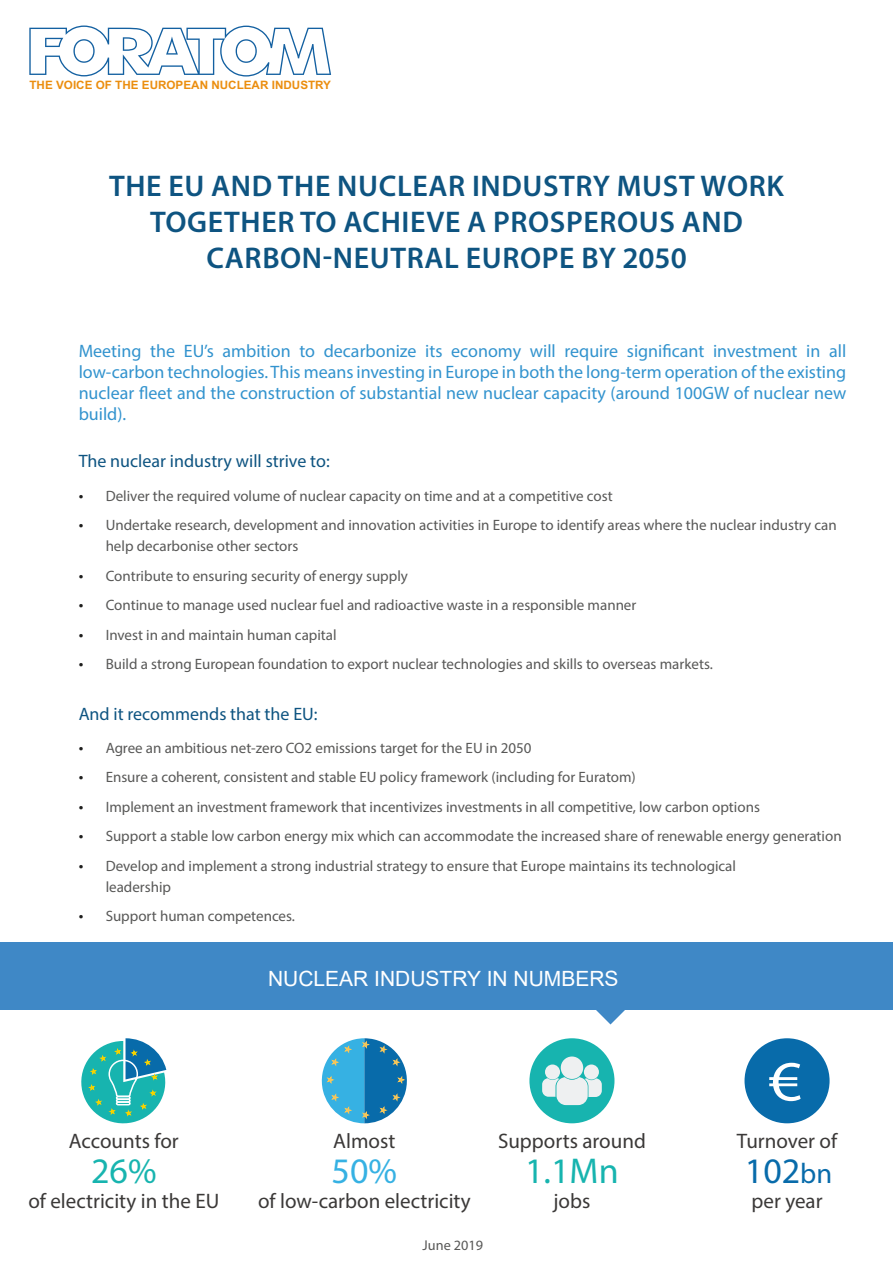
<style>
.page{position:relative;width:893px;height:1263px;background:#fff}
.page>*{position:absolute;margin:0;border:0;box-sizing:border-box;transform-origin:0 0}
.t1{font:57.15px "Myriad Pro";color:#fff;scale:1.13 1}
.t2{font:36px "Myriad Pro";color:#17b4af}
.t3{font:36px "Myriad Pro";color:#086baa}
.t4{font:36px "Myriad Pro";color:#36b1e3}
.t5{font:600 30px/36px "Myriad Pro";letter-spacing:.02em;color:#0e5481;text-align:center}
.t6{font:21px "Myriad Pro";color:#3b3938}
.t7{font:21px "Arial";color:#fff}
.t8{font:18px/21px "Myriad Pro";color:#3293ce;text-align:justify}
.t9{font:18px "Myriad Pro";color:#0e5481}
.t10{font:15px/21px "Myriad Pro";color:#585857}
.t11{font:14.25px "Myriad Pro";color:#585857}
.t12{font:700 11.55px "Arial";color:#eb8e0f}
.s1{font-size:16.5px;color:#1d1d1c}
.s2{font-size:28.5px}
</style>
<div class="page">
<svg style="left:29px;top:26px;width:302px;height:51px"></svg>
<div style="left:0;top:942px;width:893px;height:67px;background:#3f88c6"></div>
<svg style="left:580px;top:1009px;width:61px;height:15px"></svg>
<div style="left:744px;top:1038px;width:86px;height:85px;background:#086baa;border-radius:50%"></div>
<svg style="left:81px;top:1038px;width:86px;height:86px"></svg>
<div style="left:529px;top:1038px;width:85px;height:85px;background:#17b4af;border-radius:50%"></div>
<div style="left:584px;top:1064px;width:15px;height:15px;background:#eef0f1;border-radius:50%"></div>
<div style="left:545px;top:1064px;width:15px;height:15px;background:#eef0f1;border-radius:50%"></div>
<svg style="left:542px;top:1077px;width:60px;height:28px"></svg>
<div style="left:561px;top:1056px;width:22px;height:23px;background:#eef0f1;border-radius:50%"></div>
<svg style="left:321px;top:1038px;width:86px;height:85px"></svg>
<p class="t12" style="left:30px;top:77px;width:303px">THE VOICE OF THE EUROPEAN NUCLEAR INDUSTRY</p>
<h3 class="t5" style="left:109px;top:167px;width:676px">THE EU AND THE NUCLEAR INDUSTRY MUST WORK<br>TOGETHER TO ACHIEVE A PROSPEROUS AND<br>CARBON-NEUTRAL EUROPE BY 2050</h3>
<p class="t8" style="left:79px;top:340px;width:769px">Meeting the EU’s ambition to decarbonize its economy will require significant investment in all low-carbon technologies. This means investing in Europe in both the long-term operation of the existing nuclear fleet and the construction of substantial new nuclear capacity (around 100GW of nuclear new build).</p>
<p class="t9" style="left:79px;top:450px;width:253px">The nuclear industry will strive to:</p>
<p class="t10" style="left:79px;top:485px;width:535px"><span class="s1">•</span> Deliver the required volume of nuclear capacity on time and at a competitive cost</p>
<p class="t10" style="left:106px;top:514px;width:733px;text-indent:-27px"><span class="s1">•</span> Undertake research, development and innovation activities in Europe to identify areas where the nuclear industry can help decarbonise other sectors</p>
<p class="t10" style="left:79px;top:565px;width:331px"><span class="s1">•</span> Contribute to ensuring security of energy supply</p>
<p class="t10" style="left:79px;top:594px;width:559px"><span class="s1">•</span> Continue to manage used nuclear fuel and radioactive waste in a responsible manner</p>
<p class="t10" style="left:79px;top:624px;width:260px"><span class="s1">•</span> Invest in and maintain human capital</p>
<p class="t10" style="left:79px;top:653px;width:636px"><span class="s1">•</span> Build a strong European foundation to export nuclear technologies and skills to overseas markets.</p>
<p class="t9" style="left:79px;top:702px;width:240px">And it recommends that the EU:</p>
<p class="t10" style="left:79px;top:737px;width:454px"><span class="s1">•</span> Agree an ambitious net-zero CO2 emissions target for the EU in 2050</p>
<p class="t10" style="left:79px;top:766px;width:559px"><span class="s1">•</span> Ensure a coherent, consistent and stable EU policy framework (including for Euratom)</p>
<p class="t10" style="left:79px;top:796px;width:683px"><span class="s1">•</span> Implement an investment framework that incentivizes investments in all competitive, low carbon options</p>
<p class="t10" style="left:79px;top:825px;width:764px"><span class="s1">•</span> Support a stable low carbon energy mix which can accommodate the increased share of renewable energy generation</p>
<p class="t10" style="left:106px;top:855px;width:632px;text-indent:-27px"><span class="s1">•</span> Develop and implement a strong industrial strategy to ensure that Europe maintains its technological leadership</p>
<p class="t10" style="left:79px;top:905px;width:218px"><span class="s1">•</span> Support human competences.</p>
<h3 class="t7" style="left:268px;top:964px;width:352px">NUCLEAR INDUSTRY IN NUMBERS</h3>
<h3 class="t6" style="left:69px;top:1128px;width:111px">Accounts for</h3>
<h3 class="t6" style="left:333px;top:1128px;width:64px">Almost</h3>
<h3 class="t6" style="left:498px;top:1128px;width:149px">Supports around</h3>
<h1 class="t1" style="left:769px;top:1046px;width:31px">€</h1>
<h3 class="t6" style="left:737px;top:1128px;width:102px">Turnover of</h3>
<h2 class="t2" style="left:91px;top:1149px;width:67px">26%</h2>
<h2 class="t4" style="left:332px;top:1149px;width:67px">50%</h2>
<h2 class="t2" style="left:525px;top:1149px;width:95px">1.1Mn</h2>
<h2 class="t3" style="left:745px;top:1149px;width:89px">102<span class="s2">bn</span></h2>
<h3 class="t6" style="left:28px;top:1188px;width:192px">of electricity in the EU</h3>
<h3 class="t6" style="left:258px;top:1188px;width:214px">of low-carbon electricity</h3>
<h3 class="t6" style="left:553px;top:1188px;width:38px">jobs</h3>
<h3 class="t6" style="left:752px;top:1188px;width:72px">per year</h3>
<p class="t11" style="left:423px;top:1236px;width:62px">June 2019</p>
</div>
